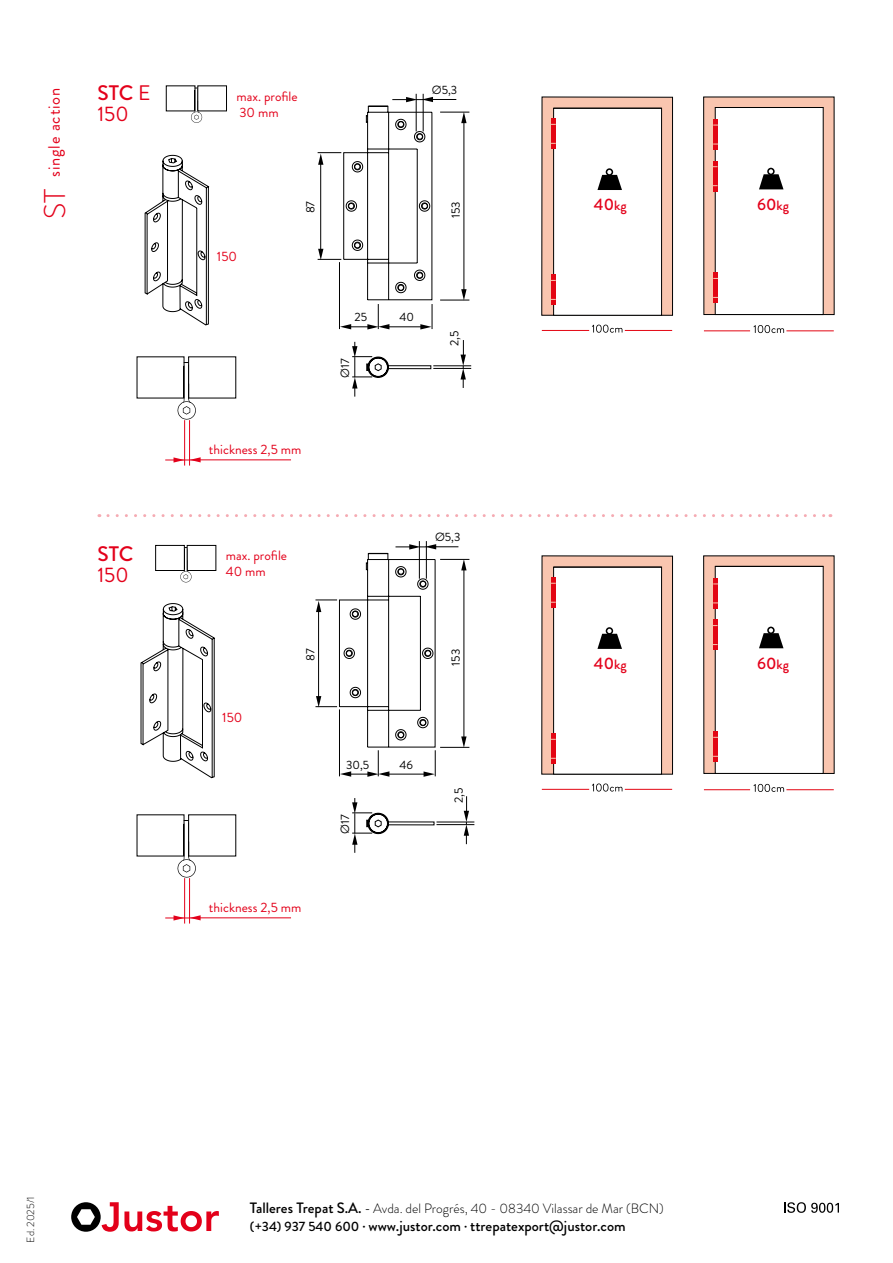
<style>
.page{position:relative;width:893px;height:1263px;background:#fff}
.page>*{position:absolute;margin:0;border:0;box-sizing:border-box;transform-origin:0 0}
.t1{font:300 30px "Brandon Grotesque";color:#e3001a}
.t2{font:21px/21px "Brandon Grotesque";color:#e3001a}
.t3{font:500 21px "Brandon Grotesque";color:#e3001a}
.t4{font:500 16.5px "Brandon Grotesque";color:#e3001a}
.t5{font:16.5px "Brandon Grotesque";letter-spacing:.05em;color:#e3001a}
.t6{font:500 15px "Brandon Grotesque";color:#000}
.t7{font:13.5px/16.2px "Brandon Grotesque";color:#e3001a}
.t8{font:300 13.5px "Brandon Grotesque";color:#000}
.t9{font:12px "Brandon Grotesque";color:#000}
.t10{font:300 10.5px "Brandon Grotesque";letter-spacing:-.005em;color:#000}
.s1{font-weight:500}
.s2{font-size:13.5px}
.s3{font-weight:500;font-size:15px}
.s4{font-weight:400}
</style>
<div class="page">
<svg style="left:592px;top:783px;width:30px;height:8px"></svg>
<svg style="left:592px;top:325px;width:30px;height:8px"></svg>
<hr style="left:625px;top:789px;width:47px;height:1px;background:#e30613">
<hr style="left:542px;top:789px;width:47px;height:1px;background:#e30613">
<hr style="left:625px;top:330px;width:47px;height:1px;background:#e30613">
<hr style="left:542px;top:330px;width:47px;height:1px;background:#e30613">
<svg style="left:753px;top:784px;width:31px;height:8px"></svg>
<svg style="left:753px;top:325px;width:31px;height:8px"></svg>
<hr style="left:786px;top:789px;width:48px;height:1px;background:#e30613">
<hr style="left:704px;top:789px;width:46px;height:1px;background:#e30613">
<hr style="left:786px;top:331px;width:48px;height:1px;background:#e30613">
<hr style="left:704px;top:331px;width:46px;height:1px;background:#e30613">
<svg style="left:541px;top:555px;width:132px;height:220px"></svg>
<svg style="left:541px;top:97px;width:132px;height:219px"></svg>
<svg style="left:703px;top:555px;width:132px;height:219px"></svg>
<svg style="left:703px;top:97px;width:132px;height:218px"></svg>
<div style="left:155px;top:545px;width:29px;height:26px;border:1px solid #000"></div>
<div style="left:187px;top:545px;width:29px;height:26px;border:1px solid #000"></div>
<svg style="left:180px;top:547px;width:12px;height:35px"></svg>
<div style="left:166px;top:86px;width:29px;height:25px;border:1px solid #000"></div>
<div style="left:198px;top:86px;width:29px;height:25px;border:1px solid #000"></div>
<svg style="left:191px;top:88px;width:11px;height:35px"></svg>
<svg style="left:108px;top:514px;width:723px;height:3px"></svg>
<hr style="left:165px;top:460px;width:35px;height:1px;background:#e3001a">
<hr style="left:165px;top:918px;width:35px;height:1px;background:#e3001a">
<svg style="left:174px;top:457px;width:10px;height:6px"></svg>
<svg style="left:174px;top:915px;width:10px;height:5px"></svg>
<hr style="left:189px;top:420px;width:1px;height:46px;background:#e3001a">
<hr style="left:184px;top:420px;width:1px;height:46px;background:#e3001a">
<hr style="left:189px;top:878px;width:1px;height:45px;background:#e3001a">
<hr style="left:184px;top:878px;width:1px;height:45px;background:#e3001a">
<hr style="left:194px;top:460px;width:97px;height:1px;background:#e3001a">
<hr style="left:194px;top:917px;width:97px;height:1px;background:#e3001a">
<svg style="left:190px;top:457px;width:11px;height:5px"></svg>
<svg style="left:190px;top:915px;width:11px;height:5px"></svg>
<svg style="left:177px;top:362px;width:19px;height:58px"></svg>
<svg style="left:177px;top:820px;width:19px;height:57px"></svg>
<svg style="left:71px;top:1202px;width:148px;height:30px"></svg>
<hr style="left:436px;top:824px;width:38px;height:1px;background:#000">
<hr style="left:436px;top:822px;width:38px;height:1px;background:#000">
<hr style="left:433px;top:368px;width:38px;height:1px;background:#000">
<hr style="left:433px;top:365px;width:38px;height:1px;background:#000">
<hr style="left:426px;top:541px;width:1px;height:38px;background:#000">
<hr style="left:419px;top:541px;width:1px;height:38px;background:#000">
<hr style="left:423px;top:94px;width:1px;height:37px;background:#000">
<hr style="left:416px;top:94px;width:1px;height:37px;background:#000">
<svg style="left:315px;top:544px;width:154px;height:233px"></svg>
<svg style="left:318px;top:97px;width:151px;height:232px"></svg>
<svg style="left:352px;top:798px;width:83px;height:55px"></svg>
<svg style="left:352px;top:342px;width:80px;height:55px"></svg>
<svg style="left:464px;top:796px;width:5px;height:48px"></svg>
<svg style="left:461px;top:340px;width:5px;height:48px"></svg>
<svg style="left:144px;top:155px;width:66px;height:171px"></svg>
<svg style="left:140px;top:603px;width:75px;height:175px"></svg>
<svg style="left:784px;top:1202px;width:55px;height:11px"></svg>
<p class="t5" style="left:43px;top:177px;width:91px;rotate:-90deg">single action</p>
<h1 class="t1" style="left:34px;top:219px;width:32px;rotate:-90deg">ST</h1>
<h2 class="t2" style="left:97px;top:83px;width:55px"><span class="s1">STC</span> E<br>150</h2>
<h2 class="t3" style="left:97px;top:539px;width:37px">STC</h2>
<h2 class="t2" style="left:97px;top:565px;width:33px">150</h2>
<p class="t7" style="left:236px;top:88px;width:63px">max. profile<br>30 mm</p>
<p class="t9" style="left:432px;top:82px;width:27px">Ø5,3</p>
<p class="t7" style="left:217px;top:249px;width:22px">150</p>
<p class="t9" style="left:302px;top:213px;width:14px;rotate:-90deg">87</p>
<p class="t9" style="left:355px;top:309px;width:14px">25</p>
<p class="t9" style="left:337px;top:378px;width:21px;rotate:-90deg">Ø17</p>
<p class="t7" style="left:209px;top:442px;width:94px">thickness 2,5 mm</p>
<p class="t7" style="left:226px;top:547px;width:63px">max. profile<br>40 mm</p>
<p class="t7" style="left:222px;top:709px;width:22px">150</p>
<p class="t9" style="left:302px;top:661px;width:14px;rotate:-90deg">87</p>
<p class="t9" style="left:346px;top:756px;width:25px">30,5</p>
<p class="t9" style="left:337px;top:834px;width:21px;rotate:-90deg">Ø17</p>
<p class="t7" style="left:209px;top:900px;width:94px">thickness 2,5 mm</p>
<p class="t9" style="left:447px;top:218px;width:18px;rotate:-90deg">153</p>
<p class="t9" style="left:399px;top:309px;width:16px">40</p>
<p class="t9" style="left:446px;top:346px;width:17px;rotate:-90deg">2,5</p>
<p class="t9" style="left:435px;top:529px;width:27px">Ø5,3</p>
<p class="t9" style="left:399px;top:756px;width:15px">46</p>
<p class="t9" style="left:447px;top:666px;width:18px;rotate:-90deg">153</p>
<p class="t9" style="left:450px;top:803px;width:17px;rotate:-90deg">2,5</p>
<p class="t4" style="left:594px;top:193px;width:34px">40<span class="s2">kg</span></p>
<p class="t4" style="left:594px;top:652px;width:34px">40<span class="s2">kg</span></p>
<p class="t4" style="left:757px;top:193px;width:33px">60<span class="s2">kg</span></p>
<p class="t4" style="left:757px;top:652px;width:33px">60<span class="s2">kg</span></p>
<p class="t10" style="left:23px;top:1242px;width:48px;rotate:-90deg">Ed. 2025/1</p>
<p class="t8" style="left:250px;top:1199px;width:415px"><span class="s3">Talleres Trepat S.A.</span> <span class="s4">-</span> Avda. del Progrés, 40 - 08340 Vilassar de Mar (BCN)</p>
<p class="t6" style="left:250px;top:1215px;width:377px"><span class="s2">(+34) 937 540 600 ·</span> www.justor.com <span class="s2">·</span> ttrepatexport@justor.com</p>
</div>
